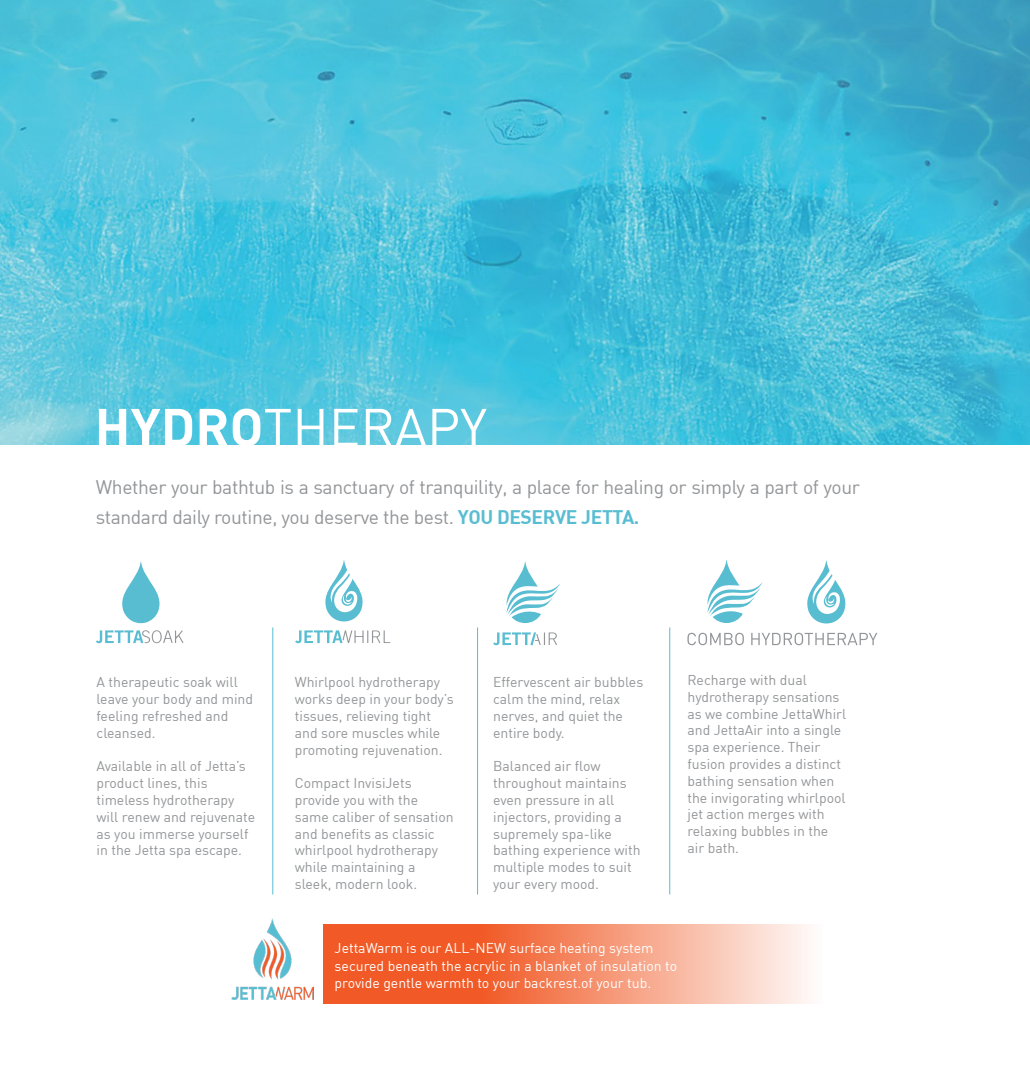
<style>
.page{position:relative;width:1030px;height:1071px;background:#fff}
.page>*{position:absolute;margin:0;border:0;box-sizing:border-box;transform-origin:0 0}
.t1{font:52.5px "DIN";color:#fff}
.t2{font:19.25px/29.8px "DIN";letter-spacing:-.02em;color:#939598}
.t3{font:14px/16.8px "DIN";color:#939598}
.t4{font:14px/17.5px "DIN";color:#fff}
.s1{font-weight:700}
.s2{font-weight:700;color:#59bdd2}
</style>
<div class="page">
<svg style="left:323px;top:924px;width:487px;height:80px;background:#f58e6b"></svg>
<svg style="left:506px;top:562px;width:54px;height:61px"></svg>
<svg style="left:493px;top:632px;width:64px;height:13px"></svg>
<svg style="left:325px;top:560px;width:38px;height:62px"></svg>
<svg style="left:295px;top:630px;width:95px;height:13px"></svg>
<svg style="left:122px;top:562px;width:38px;height:61px"></svg>
<svg style="left:96px;top:630px;width:87px;height:13px"></svg>
<svg style="left:687px;top:633px;width:56px;height:12px"></svg>
<svg style="left:751px;top:633px;width:126px;height:12px"></svg>
<svg style="left:707px;top:560px;width:55px;height:63px"></svg>
<svg style="left:807px;top:561px;width:39px;height:62px"></svg>
<img style="left:0;top:0;width:1029px;height:444px">
<img style="left:231px;top:918px;width:82px;height:82px">
<hr style="left:272px;top:627px;width:1px;height:268px;background:#59bdd2">
<hr style="left:477px;top:627px;width:1px;height:268px;background:#59bdd2">
<hr style="left:669px;top:627px;width:1px;height:268px;background:#59bdd2">
<h1 class="t1" style="left:94px;top:395px;width:394px"><span class="s1">HYDRO</span>THERAPY</h1>
<h2 class="t2" style="left:96px;top:472px;width:765px">Whether your bathtub is a sanctuary of tranquility, a place for healing or simply a part of your standard daily routine, you deserve the best. <span class="s2">YOU DESERVE JETTA.</span></h2>
<p class="t3" style="left:96px;top:674px;width:158px">A therapeutic soak will leave your body and mind feeling refreshed and cleansed.</p>
<p class="t3" style="left:96px;top:758px;width:160px">Available in all of Jetta’s product lines, this timeless hydrotherapy will renew and rejuvenate as you immerse yourself in the Jetta spa escape.</p>
<p class="t3" style="left:295px;top:674px;width:160px">Whirlpool hydrotherapy works deep in your body’s tissues, relieving tight and sore muscles while promoting rejuvenation.</p>
<p class="t3" style="left:295px;top:775px;width:160px">Compact InvisiJets provide you with the same caliber of sensation and benefits as classic whirlpool hydrotherapy while maintaining a sleek, modern look.</p>
<p class="t3" style="left:493px;top:674px;width:152px">Effervescent air bubbles calm the mind, relax nerves, and quiet the entire body.</p>
<p class="t3" style="left:493px;top:758px;width:149px">Balanced air flow throughout maintains even pressure in all injectors, providing a supremely spa-like bathing experience with multiple modes to suit your every mood.</p>
<p class="t3" style="left:687px;top:671px;width:160px">Recharge with dual hydrotherapy sensations as we combine JettaWhirl and JettaAir into a single spa experience. Their fusion provides a distinct bathing sensation when the invigorating whirlpool jet action merges with relaxing bubbles in the air bath.</p>
<p class="t4" style="left:334px;top:939px;width:344px">JettaWarm is our ALL-NEW surface heating system secured beneath the acrylic in a blanket of insulation to provide gentle warmth to your backrest.of your tub.</p>
</div>
